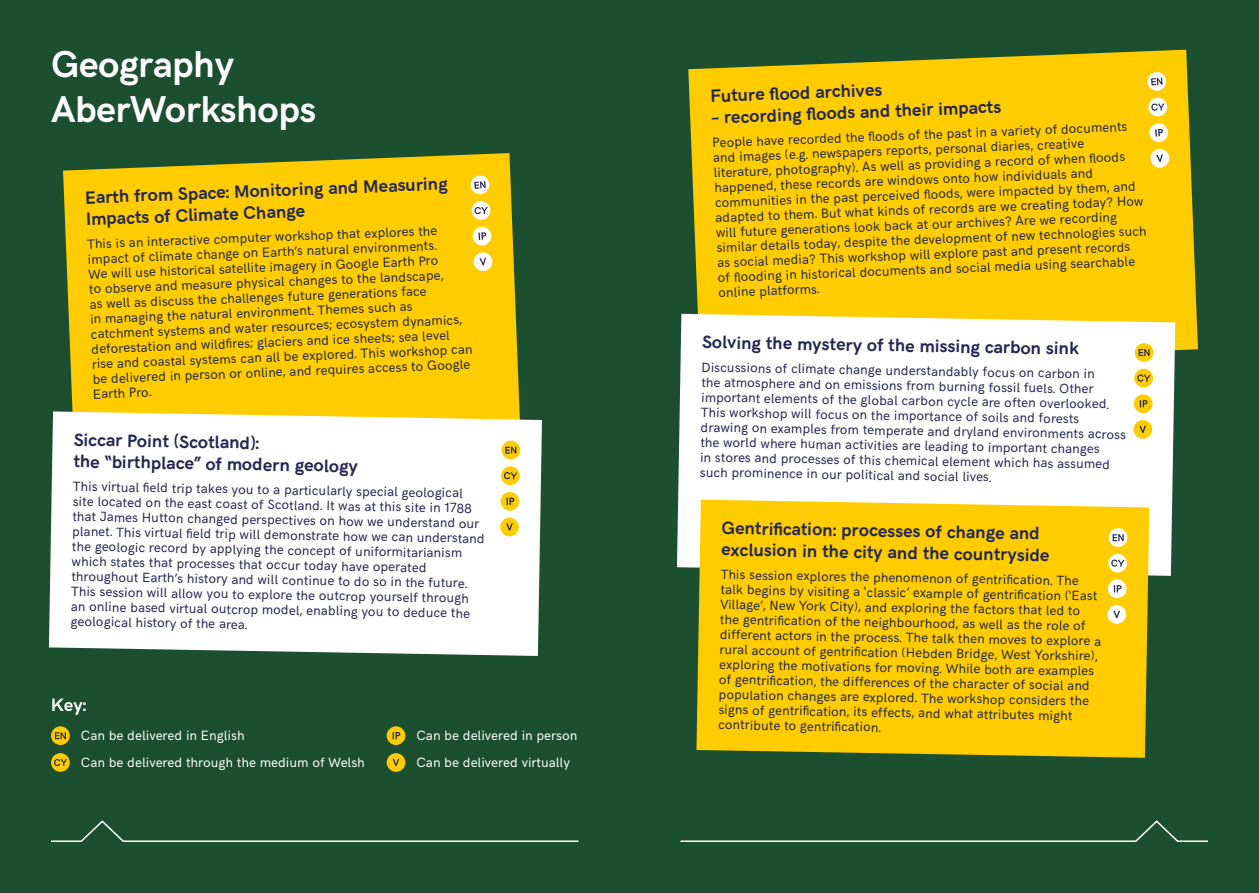
<style>
.page{position:relative;width:1259px;height:893px;background:#fff}
.page>*{position:absolute;margin:0;border:0;box-sizing:border-box;transform-origin:0 0}
.t1{font:700 37.5px/45px "HK Grotesk";letter-spacing:-.01em;color:#fff}
.t2{font:700 18px/21.6px "HK Grotesk";color:#242753}
.t3{font:700 18px "HK Grotesk";color:#fff}
.t4{font:13.5px/15px "HK Grotesk";color:#242753}
.t5{font:13.5px/26.8px "HK Grotesk";color:#fff}
</style>
<div class="page">
<div style="left:0;top:0;width:629px;height:893px;background:#1c4f2f"></div>
<div style="left:629px;top:0;width:630px;height:893px;background:#1c4f2f"></div>
<div style="left:63px;top:153px;width:457px;height:258px;background:#fc0"></div>
<svg style="left:470px;top:175px;width:20px;height:20px"></svg>
<svg style="left:474px;top:181px;width:12px;height:8px"></svg>
<svg style="left:471px;top:201px;width:19px;height:19px"></svg>
<svg style="left:474px;top:207px;width:14px;height:7px"></svg>
<svg style="left:472px;top:226px;width:20px;height:20px"></svg>
<svg style="left:478px;top:232px;width:8px;height:8px"></svg>
<svg style="left:473px;top:252px;width:20px;height:19px"></svg>
<svg style="left:479px;top:258px;width:7px;height:7px"></svg>
<div style="left:688px;top:50px;width:510px;height:301px;background:#fc0"></div>
<svg style="left:1147px;top:72px;width:19px;height:19px"></svg>
<svg style="left:1151px;top:78px;width:11px;height:7px"></svg>
<div style="left:1148px;top:98px;width:19px;height:18px;background:#fff;border-radius:50%"></div>
<svg style="left:1151px;top:104px;width:13px;height:7px"></svg>
<div style="left:1149px;top:123px;width:19px;height:19px;background:#fff;border-radius:50%"></div>
<svg style="left:1155px;top:129px;width:8px;height:8px"></svg>
<div style="left:1150px;top:149px;width:19px;height:19px;background:#fff;border-radius:50%"></div>
<svg style="left:1156px;top:154px;width:7px;height:8px"></svg>
<div style="left:49px;top:411px;width:493px;height:245px;background:#fff"></div>
<svg style="left:501px;top:441px;width:19px;height:19px"></svg>
<svg style="left:505px;top:447px;width:11px;height:7px"></svg>
<div style="left:501px;top:466px;width:19px;height:19px;background:#fc0;border-radius:50%"></div>
<svg style="left:504px;top:472px;width:13px;height:7px"></svg>
<svg style="left:500px;top:492px;width:19px;height:19px"></svg>
<svg style="left:506px;top:498px;width:8px;height:7px"></svg>
<div style="left:500px;top:517px;width:19px;height:19px;background:#fc0;border-radius:50%"></div>
<svg style="left:506px;top:523px;width:7px;height:8px"></svg>
<div style="left:677px;top:314px;width:498px;height:262px;background:#fff"></div>
<svg style="left:1134px;top:343px;width:19px;height:19px"></svg>
<svg style="left:1138px;top:349px;width:11px;height:7px"></svg>
<svg style="left:1134px;top:369px;width:19px;height:19px"></svg>
<svg style="left:1137px;top:374px;width:13px;height:8px"></svg>
<svg style="left:1133px;top:394px;width:19px;height:19px"></svg>
<svg style="left:1139px;top:400px;width:8px;height:7px"></svg>
<div style="left:1133px;top:420px;width:19px;height:19px;background:#fc0;border-radius:50%"></div>
<svg style="left:1139px;top:426px;width:7px;height:7px"></svg>
<div style="left:696px;top:500px;width:453px;height:258px;background:#fc0"></div>
<svg style="left:1108px;top:528px;width:19px;height:19px"></svg>
<svg style="left:1112px;top:534px;width:11px;height:7px"></svg>
<svg style="left:1108px;top:554px;width:19px;height:19px"></svg>
<svg style="left:1111px;top:559px;width:13px;height:8px"></svg>
<svg style="left:1107px;top:579px;width:19px;height:19px"></svg>
<svg style="left:1113px;top:585px;width:8px;height:7px"></svg>
<div style="left:1107px;top:605px;width:19px;height:19px;background:#fff;border-radius:50%"></div>
<svg style="left:1113px;top:611px;width:7px;height:7px"></svg>
<svg style="left:51px;top:726px;width:19px;height:19px"></svg>
<svg style="left:55px;top:732px;width:11px;height:7px"></svg>
<div style="left:51px;top:753px;width:19px;height:19px;background:#fc0;border-radius:50%"></div>
<svg style="left:54px;top:759px;width:13px;height:7px"></svg>
<div style="left:387px;top:726px;width:18px;height:19px;background:#fc0;border-radius:50%"></div>
<svg style="left:393px;top:732px;width:7px;height:7px"></svg>
<div style="left:387px;top:753px;width:18px;height:19px;background:#fc0;border-radius:50%"></div>
<svg style="left:393px;top:759px;width:6px;height:7px"></svg>
<svg style="left:51px;top:820px;width:528px;height:22px"></svg>
<svg style="left:680px;top:820px;width:528px;height:22px"></svg>
<h1 class="t1" style="left:51px;top:39px;width:266px">Geography<br>AberWorkshops</h1>
<h2 class="t2" style="left:85px;top:184px;width:364px;rotate:-2deg">Earth from Space: Monitoring and Measuring<br>Impacts of Climate Change</h2>
<p class="t4" style="left:87px;top:235px;width:383px;rotate:-2deg">This is an interactive computer workshop that explores the impact of climate change on Earth’s natural environments.<br>We will use historical satellite imagery in Google Earth Pro<br>to observe and measure physical changes to the landscape,<br>as well as discuss the challenges future generations face<br>in managing the natural environment. Themes such as catchment systems and water resources; ecosystem dynamics, deforestation and wildfi res; glaciers and ice sheets; sea level rise and coastal systems can all be explored. This workshop can be delivered in person or online, and requires access to Google Earth Pro.</p>
<h2 class="t2" style="left:74px;top:427px;width:286px;rotate:1deg">Siccar Point (Scotland):<br>the “birthplace” of modern geology</h2>
<p class="t4" style="left:73px;top:478px;width:414px;rotate:1deg">This virtual fi eld trip takes you to a particularly special geological site located on the east coast of Scotland. It was at this site in 1788 that James Hutton changed perspectives on how we understand our planet. This virtual fi eld trip will demonstrate how we can understand the geologic record by applying the concept of uniformitarianism which states that processes that occur today have operated throughout Earth’s history and will continue to do so in the future.<br>This session will allow you to explore the outcrop yourself through an online based virtual outcrop model, enabling you to deduce the geological history of the area.</p>
<h2 class="t3" style="left:51px;top:691px;width:37px">Key:</h2>
<p class="t5" style="left:81px;top:721px;width:286px">Can be delivered in English<br>Can be delivered through the medium of Welsh</p>
<p class="t5" style="left:416px;top:721px;width:162px">Can be delivered in person<br>Can be delivered virtually</p>
<h2 class="t2" style="left:710px;top:83px;width:173px;rotate:-2deg">Future fl ood archives</h2>
<h2 class="t2" style="left:711px;top:105px;width:291px;rotate:-2deg">– recording fl oods and their impacts</h2>
<p class="t4" style="left:712px;top:133px;width:432px;rotate:-2deg">People have recorded the fl oods of the past in a variety of documents and images (e.g. newspapers reports, personal diaries, creative literature, photography). As well as providing a record of when fl oods happened, these records are windows onto how individuals and communities in the past perceived fl oods, were impacted by them, and adapted to them. But what kinds of records are we creating today? How will future generations look back at our archives? Are we recording similar details today, despite the development of new technologies such as social media? This workshop will explore past and present records<br>of fl ooding in historical documents and social media using searchable online platforms.</p>
<h2 class="t2" style="left:702px;top:330px;width:378px;rotate:1deg">Solving the mystery of the missing carbon sink</h2>
<p class="t4" style="left:702px;top:358px;width:427px;rotate:1deg">Discussions of climate change understandably focus on carbon in<br>the atmosphere and on emissions from burning fossil fuels. Other important elements of the global carbon cycle are often overlooked.<br>This workshop will focus on the importance of soils and forests drawing on examples from temperate and dryland environments across the world where human activities are leading to important changes<br>in stores and processes of this chemical element which has assumed such prominence in our political and social lives.</p>
<h2 class="t2" style="left:722px;top:515px;width:330px;rotate:1deg">Gentrifi cation: processes of change and exclusion in the city and the countryside</h2>
<p class="t4" style="left:721px;top:566px;width:383px;rotate:1deg">This session explores the phenomenon of gentrifi cation. The talk begins by visiting a ‘classic’ example of gentrifi cation (‘East Village’, New York City), and exploring the factors that led to the gentrifi cation of the neighbourhood, as well as the role of different actors in the process. The talk then moves to explore a rural account of gentrifi cation (Hebden Bridge, West Yorkshire), exploring the motivations for moving. While both are examples of gentrifi cation, the differences of the character of social and population changes are explored. The workshop considers the signs of gentrifi cation, its effects, and what attributes might contribute to gentrifi cation.</p>
</div>
